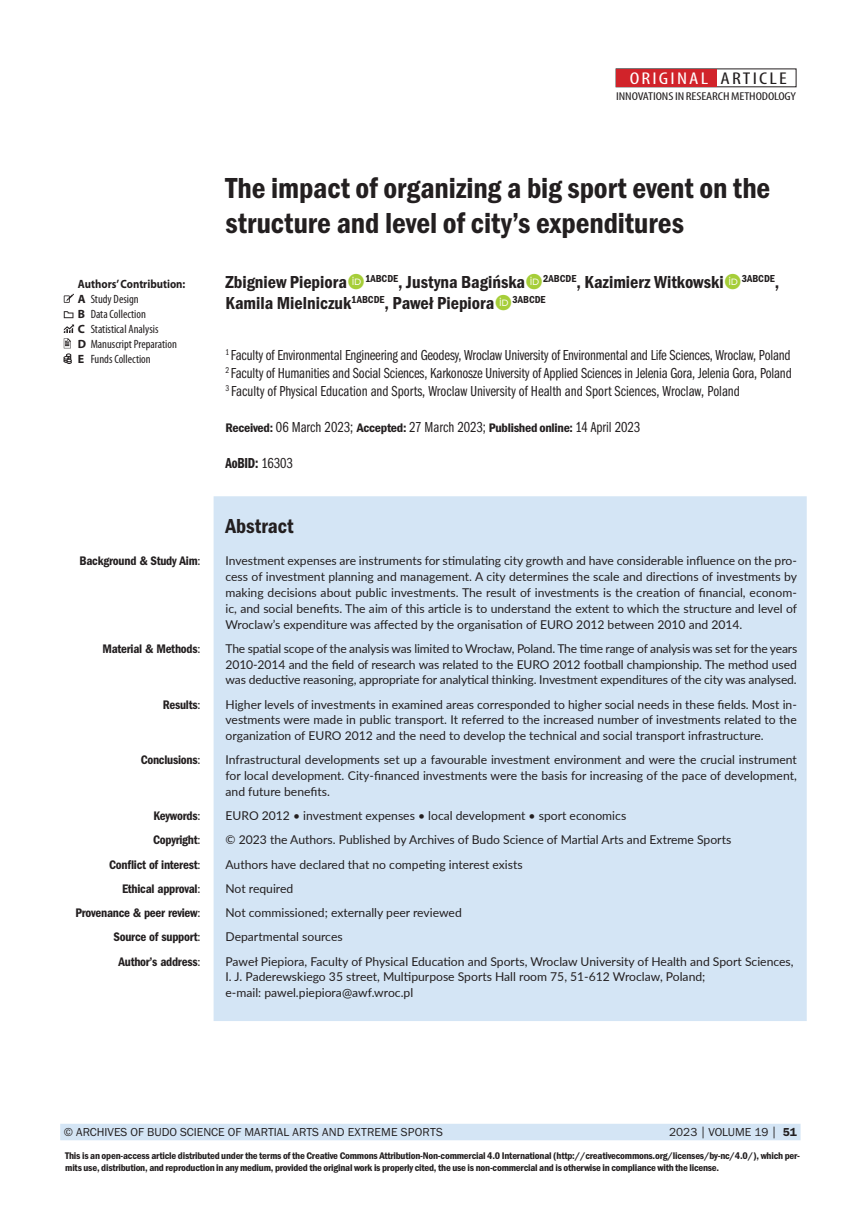
<style>
.page{position:relative;width:851px;height:1212px;background:#fff}
.page>*{position:absolute;margin:0;border:0;box-sizing:border-box;transform-origin:0 0}
.Budo_Tytul{font:30px/34.5px "Franklin Got Itc TOT Dem Con";letter-spacing:-.005em;color:#231f20}
.Budo_Summary_Head{font:21px "Franklin Got Itc TOT Dem Con";color:#231f20}
.Budo_Autorzy{font:18px/21px "Franklin Got Itc TOT Dem Con";color:#231f20}
.Budo_pagina_tytulowa{font:condensed 17.1px "Myriad Pro";letter-spacing:.1em;color:#fff;scale:1.26 1}
.Budo_Afiliacja{font:15px "Franklin Got Itc TOT Boo Com";letter-spacing:-.01em;color:#231f20}
.Budo_Afiliacja-2{font:15px "Franklin Got Itc TOT Dem Com";letter-spacing:-.01em;color:#231f20}
.Budo_Summary_body{font:12.9px "Franklin Got Itc TOT Dem Con";letter-spacing:-.02em;color:#231f20}
.Budo_Summary_body-2{font:12.15px/15.8px "Lato";color:#231f20;text-align:justify}
.t1{font:condensed 12px "Myriad Pro";color:#231f20}
.Budo_pagina_Left{font:12px "Franklin Got Itc TOT Boo";color:#231f20}
.t2{font:700 12px "Myriad Pro";color:#231f20;scale:.9 1}
.Budo_pagina_Right{font:12px "Franklin Got Itc TOT Boo";color:#231f20}
.Budo_pagina_tytulowa-2{font:condensed 11.4px "Myriad Pro";letter-spacing:-.005em;color:#231f20;scale:1.23 1}
.Budo_Summary_body-3{font:10.05px/12px "Franklin Got Itc TOT Dem Con";letter-spacing:-.02em;color:#231f20;scale:1.05 1}
.s1{font-weight:700;font-stretch:normal}
.s2{color:#231f20}
.s3{font-family:"Franklin Got Itc TOT Dem Con";font-size:12.9px}
.s4{font-family:"Franklin Got Itc TOT Boo Com"}
.s5{font-family:"Lato";font-size:12.15px}
.s6{font-size:14.1px}
.s7{font-family:"Franklin Got Itc TOT Dem"}
</style>
<div class="page">
<div style="left:213px;top:496px;width:593px;height:525px;background:#d4e5f5;border:2px solid #d4e5f5"></div>
<div style="left:60px;top:1124px;width:740px;height:16px;background:#d4e5f5"></div>
<svg style="left:64px;top:294px;width:10px;height:9px"></svg>
<svg style="left:64px;top:311px;width:9px;height:7px"></svg>
<svg style="left:64px;top:324px;width:10px;height:24px"></svg>
<svg style="left:64px;top:354px;width:7px;height:10px"></svg>
<div style="left:616px;top:69px;width:100px;height:18px;background:#d1232a"></div>
<p class="t2" style="left:78px;top:276px;width:121px">Authors’ Contribution:</p>
<p class="t1" style="left:78px;top:292px;width:62px"><span class="s1">A</span> Study Design</p>
<p class="t1" style="left:78px;top:307px;width:69px"><span class="s1">B</span> Data Collection</p>
<p class="t1" style="left:78px;top:322px;width:82px"><span class="s1">C</span> Statistical Analysis</p>
<p class="t1" style="left:78px;top:337px;width:100px"><span class="s1">D</span> Manuscript Preparation</p>
<p class="t1" style="left:78px;top:352px;width:74px"><span class="s1">E</span> Funds Collection</p>
<p class="Budo_pagina_tytulowa" style="left:629px;top:68px;width:126px">ORIGINAL <span class="s2">ARTICLE</span></p>
<p class="Budo_pagina_tytulowa-2" style="left:616px;top:89px;width:148px">INNOVATIONS IN RESEARCH METHODOLOGY</p>
<p class="Budo_Tytul" style="left:225px;top:171px;width:546px">The impact of organizing a big sport event on the structure and level of city’s expenditures</p>
<p class="Budo_Autorzy" style="left:225px;top:272px;width:555px">Zbigniew Piepiora <sup>1ABCDE</sup>, Justyna Bagińska <sup>2ABCDE</sup>, Kazimierz Witkowski <sup>3ABCDE</sup>,<br>Kamila Mielniczuk<sup>1ABCDE</sup>, Paweł Piepiora <sup>3ABCDE</sup></p>
<p class="Budo_Afiliacja" style="left:225px;top:347px;width:566px"><sup>1</sup> Faculty of Environmental Engineering and Geodesy, Wroclaw University of Environmental and Life Sciences, Wroclaw, Poland</p>
<p class="Budo_Afiliacja" style="left:225px;top:365px;width:567px"><sup>2</sup> Faculty of Humanities and Social Sciences, Karkonosze University of Applied Sciences in Jelenia Gora, Jelenia Gora, Poland</p>
<p class="Budo_Afiliacja" style="left:225px;top:383px;width:516px"><sup>3</sup> Faculty of Physical Education and Sports, Wroclaw University of Health and Sport Sciences, Wroclaw, Poland</p>
<p class="Budo_Afiliacja" style="left:225px;top:419px;width:416px"><span class="s3">Received:</span> 06 March 2023; <span class="s3">Accepted:</span> 27 March 2023; <span class="s3">Published online:</span> 14 April 2023</p>
<p class="Budo_Afiliacja-2" style="left:225px;top:455px;width:69px">AoBID: <span class="s4">16303</span></p>
<p class="Budo_Summary_Head" style="left:225px;top:514px;width:70px">Abstract</p>
<p class="Budo_Summary_body" style="left:79px;top:554px;width:122px">Background &amp; Study Aim<span class="s5">:</span></p>
<p class="Budo_Summary_body-2" style="left:225px;top:553px;width:573px">Investment expenses are instruments for stimulating city growth and have considerable influence on the pro&shy;cess of investment planning and management. A city determines the scale and directions of investments by making decisions about public investments. The result of investments is the creation of financial, econom&shy;ic, and social benefits. The aim of this article is to understand the extent to which the structure and level of Wroclaw’s expenditure was affected by the organisation of EURO 2012 between 2010 and 2014.</p>
<p class="Budo_Summary_body" style="left:102px;top:641px;width:99px">Material &amp; Methods<span class="s5">:</span></p>
<p class="Budo_Summary_body-2" style="left:225px;top:640px;width:573px">The spatial scope of the analysis was limited to Wrocław, Poland. The time range of analysis was set for the years 2010-2014 and the field of research was related to the EURO 2012 football championship. The method used was deductive reasoning, appropriate for analytical thinking. Investment expenditures of the city was analysed.</p>
<p class="Budo_Summary_body" style="left:163px;top:697px;width:39px">Results<span class="s5">:</span></p>
<p class="Budo_Summary_body-2" style="left:225px;top:696px;width:573px">Higher levels of investments in examined areas corresponded to higher social needs in these fields. Most in&shy;vestments were made in public transport. It referred to the increased number of investments related to the organization of EURO 2012 and the need to develop the technical and social transport infrastructure.</p>
<p class="Budo_Summary_body" style="left:141px;top:753px;width:61px">Conclusions<span class="s5">:</span></p>
<p class="Budo_Summary_body-2" style="left:225px;top:751px;width:572px">Infrastructural developments set up a favourable investment environment and were the crucial instrument for local development. City-financed investments were the basis for increasing of the pace of development, and future benefits.</p>
<p class="Budo_Summary_body" style="left:153px;top:808px;width:48px">Keywords<span class="s5">:</span></p>
<p class="Budo_Summary_body-2" style="left:225px;top:807px;width:402px">EURO 2012 • investment expenses • local development • sport economics</p>
<p class="Budo_Summary_body" style="left:153px;top:833px;width:49px">Copyright<span class="s5">:</span></p>
<p class="Budo_Summary_body-2" style="left:225px;top:831px;width:507px">© 2023 the Authors. Published by Archives of Budo Science of Martial Arts and Extreme Sports</p>
<p class="Budo_Summary_body" style="left:109px;top:857px;width:93px">Conflict of interest<span class="s5">:</span></p>
<p class="Budo_Summary_body-2" style="left:225px;top:856px;width:298px">Authors have declared that no competing interest exists</p>
<p class="Budo_Summary_body" style="left:122px;top:881px;width:80px">Ethical approval<span class="s5">:</span></p>
<p class="Budo_Summary_body-2" style="left:225px;top:880px;width:69px">Not required</p>
<p class="Budo_Summary_body" style="left:75px;top:905px;width:126px">Provenance &amp; peer review<span class="s5">:</span></p>
<p class="Budo_Summary_body-2" style="left:225px;top:904px;width:238px">Not commissioned; externally peer reviewed</p>
<p class="Budo_Summary_body" style="left:113px;top:930px;width:88px">Source of support<span class="s5">:</span></p>
<p class="Budo_Summary_body-2" style="left:225px;top:928px;width:119px">Departmental sources</p>
<p class="Budo_Summary_body" style="left:118px;top:954px;width:83px">Author’s address<span class="s5">:</span></p>
<p class="Budo_Summary_body-2" style="left:225px;top:953px;width:569px;text-align:left">Paweł Piepiora, Faculty of Physical Education and Sports, Wroclaw University of Health and Sport Sciences,<br>I. J. Paderewskiego 35 street, Multipurpose Sports Hall room 75, 51-612 Wroclaw, Poland;<br>e-mail: pawel.piepiora@awf.wroc.pl</p>
<p class="Budo_pagina_Left" style="left:64px;top:1125px;width:380px">© ARCHIVES OF BUDO SCIENCE OF MARTIAL ARTS AND EXTREME SPORTS</p>
<p class="Budo_pagina_Right" style="left:669px;top:1125px;width:129px">2023 <span class="s6">|</span> VOLUME 19 <span class="s6">|</span> <span class="s7">51</span></p>
<p class="Budo_Summary_body-3" style="left:65px;top:1150px;width:701px">This is an open-access article distributed under the terms of the Creative Commons Attribution-Non-commercial 4.0 International (http://creativecommons.org/licenses/by-nc/4.0/), which per&shy;mits use, distribution, and reproduction in any medium, provided the original work is properly cited, the use is non-commercial and is otherwise in compliance with the license.</p>
</div>
